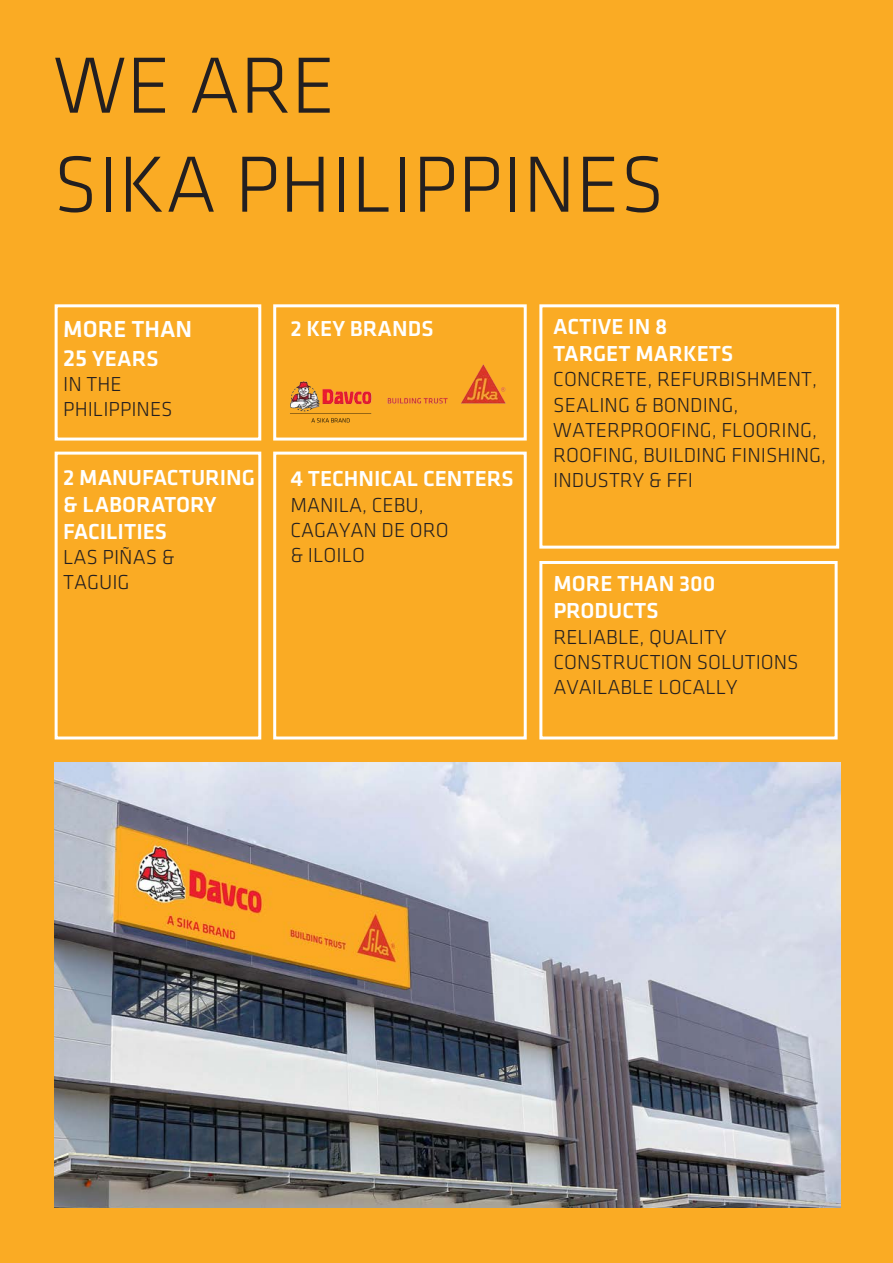
<style>
.page{position:relative;width:893px;height:1263px;background:#faab24}
.page>*{position:absolute;margin:0;border:0;box-sizing:border-box;transform-origin:0 0}
.t1{font:300 82.5px "Klavika";color:#231f20}
.t2{font:500 24px "Klavika";color:#fff}
.t3{font:500 22.5px "Klavika";color:#fff}
.t4{font:300 21px "Klavika";color:#231f20}
.s1{font-size:24px}
</style>
<div class="page">
<img style="left:278px;top:364px;width:249px;height:88px">
<div style="left:55px;top:452px;width:206px;height:287px;border:3px solid #fff"></div>
<div style="left:273px;top:452px;width:254px;height:287px;border:3px solid #fff"></div>
<div style="left:55px;top:304px;width:206px;height:137px;border:3px solid #fff"></div>
<div style="left:273px;top:304px;width:254px;height:137px;border:3px solid #fff"></div>
<div style="left:539px;top:304px;width:300px;height:245px;border:3px solid #fff"></div>
<div style="left:539px;top:561px;width:299px;height:178px;border:3px solid #fff"></div>
<img style="left:55px;top:762px;width:785px;height:445px">
<p class="t1" style="left:53px;top:43px;width:284px">WE ARE</p>
<p class="t1" style="left:53px;top:142px;width:613px">SIKA PHILIPPINES</p>
<p class="t2" style="left:63px;top:316px;width:130px">MORE THAN</p>
<p class="t3" style="left:63px;top:346px;width:97px"><span class="s1">25</span> YEARS</p>
<p class="t4" style="left:63px;top:373px;width:60px">IN THE</p>
<p class="t4" style="left:63px;top:398px;width:111px">PHILIPPINES</p>
<p class="t3" style="left:63px;top:465px;width:193px">2 MANUFACTURING</p>
<p class="t3" style="left:63px;top:492px;width:155px">&amp; LABORATORY</p>
<p class="t3" style="left:63px;top:519px;width:105px">FACILITIES</p>
<p class="t4" style="left:63px;top:546px;width:113px">LAS PIÑAS &amp;</p>
<p class="t4" style="left:63px;top:571px;width:68px">TAGUIG</p>
<p class="t3" style="left:290px;top:316px;width:145px">2 KEY BRANDS</p>
<p class="t3" style="left:290px;top:467px;width:225px">4 TECHNICAL CENTERS</p>
<p class="t4" style="left:290px;top:494px;width:135px">MANILA, CEBU,</p>
<p class="t4" style="left:290px;top:519px;width:160px">CAGAYAN DE ORO</p>
<p class="t4" style="left:290px;top:544px;width:76px">&amp; ILOILO</p>
<p class="t3" style="left:553px;top:315px;width:116px">ACTIVE IN 8</p>
<p class="t3" style="left:553px;top:342px;width:181px">TARGET MARKETS</p>
<p class="t4" style="left:553px;top:369px;width:265px">CONCRETE, REFURBISHMENT,</p>
<p class="t4" style="left:553px;top:394px;width:187px">SEALING &amp; BONDING,</p>
<p class="t4" style="left:553px;top:419px;width:265px">WATERPROOFING, FLOORING,</p>
<p class="t4" style="left:553px;top:444px;width:274px">ROOFING, BUILDING FINISHING,</p>
<p class="t4" style="left:553px;top:469px;width:141px">INDUSTRY &amp; FFI</p>
<p class="t3" style="left:553px;top:572px;width:164px">MORE THAN 300</p>
<p class="t3" style="left:553px;top:599px;width:107px">PRODUCTS</p>
<p class="t4" style="left:553px;top:626px;width:175px">RELIABLE, QUALITY</p>
<p class="t4" style="left:553px;top:651px;width:247px">CONSTRUCTION SOLUTIONS</p>
<p class="t4" style="left:553px;top:676px;width:186px">AVAILABLE LOCALLY</p>
</div>
